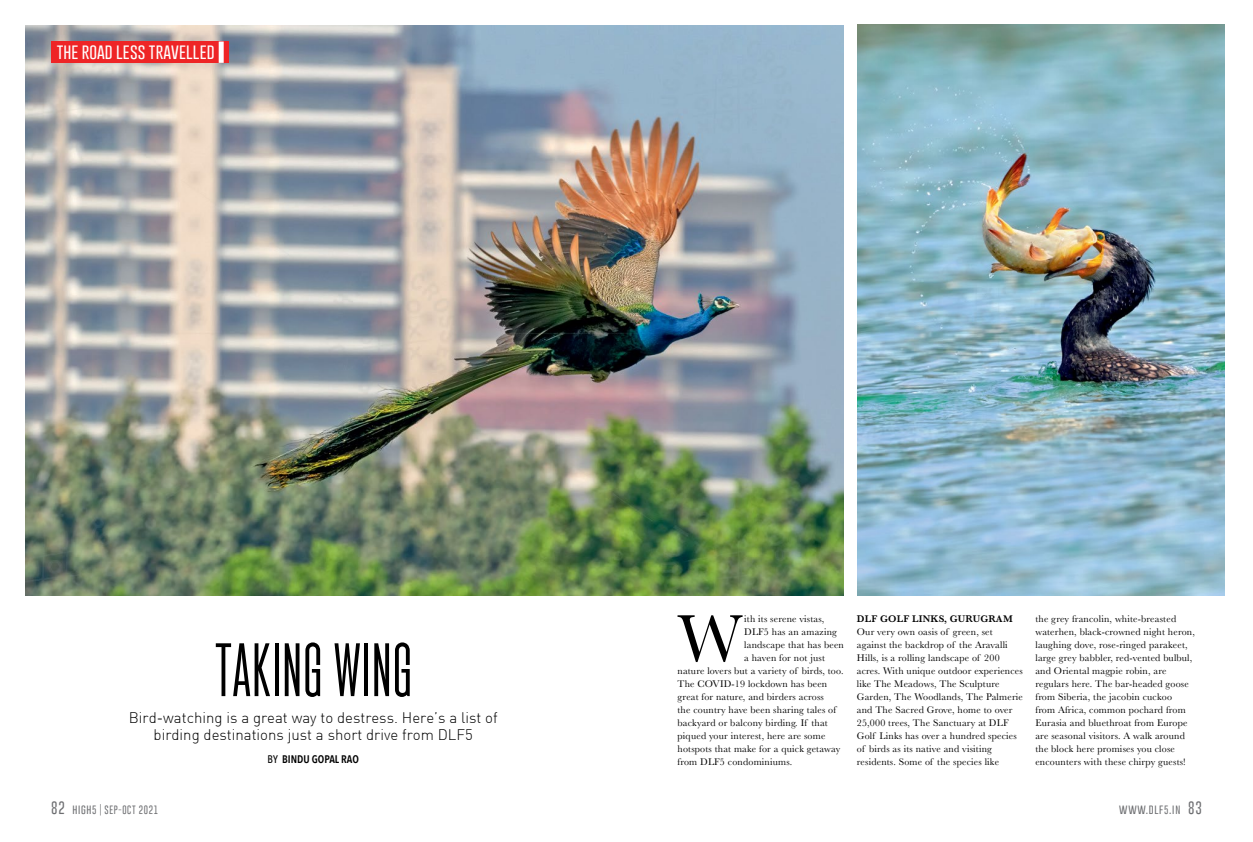
<style>
.page{position:relative;width:1253px;height:842px;background:#fff}
.page>*{position:absolute;margin:0;border:0;box-sizing:border-box;transform-origin:0 0}
.t1{font:68.9px "Baskerville";color:#000}
.t2{font:500 66px "Cactus";color:#000}
.t3{font:100 16px "Gobold";letter-spacing:.01em;color:#fff}
.t4{font:300 15px/17px "DIN";color:#000;text-align:center}
.t5{font:600 11px "Avenir Next Condensed";color:#000}
.t6{font:10px/13px "Baskerville";letter-spacing:.02em;color:#000}
.t7{font:100 10px "Gobold";letter-spacing:.075em;color:#6d6e71}
.t8{font:100 8.8px "Gobold";letter-spacing:.075em;color:#6d6e71}
.s1{font-weight:500}
.s2{font-weight:600}
.s3{font-size:13px}
.s4{font-size:10px}
.s5{font-size:8.8px}
</style>
<div class="page">
<img style="left:26px;top:26px;width:817px;height:569px">
<div style="left:51px;top:42px;width:178px;height:21px;background:#ee2526"></div>
<div style="left:219px;top:42px;width:5px;height:21px;background:#fff"></div>
<img style="left:857px;top:24px;width:368px;height:571px">
<p class="t3" style="left:57px;top:41px;width:159px">the road less travelled</p>
<p class="t2" style="left:214px;top:627px;width:200px">TAKING WING</p>
<p class="t4" style="left:129px;top:709px;width:370px">Bird-watching is a great way to destress. Here’s a list of birding destinations just a short drive from DLF5</p>
<p class="t5" style="left:268px;top:750px;width:93px"><span class="s1">BY</span> BINDU GOPAL RAO</p>
<p class="t1" style="left:677px;top:595px;width:67px">W</p>
<p class="t6" style="left:744px;top:612px;width:82px">ith its serene vistas,</p>
<p class="t6" style="left:744px;top:625px;width:94px">DLF5 has an amazing</p>
<p class="t6" style="left:744px;top:638px;width:101px">landscape that has been</p>
<p class="t6" style="left:744px;top:651px;width:82px">a haven for not just</p>
<p class="t6" style="left:677px;top:664px;width:168px">nature lovers but a variety of birds, too.</p>
<p class="t6" style="left:677px;top:677px;width:151px">The COVID-19 lockdown has been</p>
<p class="t6" style="left:677px;top:690px;width:148px">great for nature, and birders across</p>
<p class="t6" style="left:677px;top:703px;width:160px">the country have been sharing tales of</p>
<p class="t6" style="left:677px;top:716px;width:152px">backyard or balcony birding. If that</p>
<p class="t6" style="left:677px;top:729px;width:149px">piqued your interest, here are some</p>
<p class="t6" style="left:677px;top:742px;width:165px">hotspots that make for a quick getaway</p>
<p class="t6" style="left:677px;top:755px;width:116px">from DLF5 condominiums.</p>
<p class="t6" style="left:857px;top:612px;width:168px"><span class="s2">DLF GOLF LINKS, GURUGRAM </span>Our very own oasis of green, set against the backdrop of the Aravalli Hills, is a rolling landscape of 200 acres. With unique outdoor experiences like The Meadows, The Sculpture Garden, The Woodlands, The Palmerie and The Sacred Grove, home to over 25,000 trees, The Sanctuary at DLF Golf Links has over a hundred species of birds as its native and visiting residents. Some of the species like</p>
<p class="t6" style="left:1035px;top:612px;width:161px">the grey francolin, white-breasted waterhen, black-crowned night heron, laughing dove, rose-ringed parakeet, large grey babbler, red-vented bulbul, and Oriental magpie robin, are regulars here. The bar-headed goose from Siberia, the jacobin cuckoo<br>from Africa, common pochard from Eurasia and bluethroat from Europe are seasonal visitors. A walk around the block here promises you close encounters with these chirpy guests!</p>
<p class="t8" style="left:51px;top:804px;width:109px"><span class="s3">82</span> <span class="s4">high</span>5 | SEP-OCT 2021</p>
<p class="t7" style="left:1119px;top:802px;width:84px">www.dlf<span class="s5">5</span>.in <span class="s3">83</span></p>
</div>
